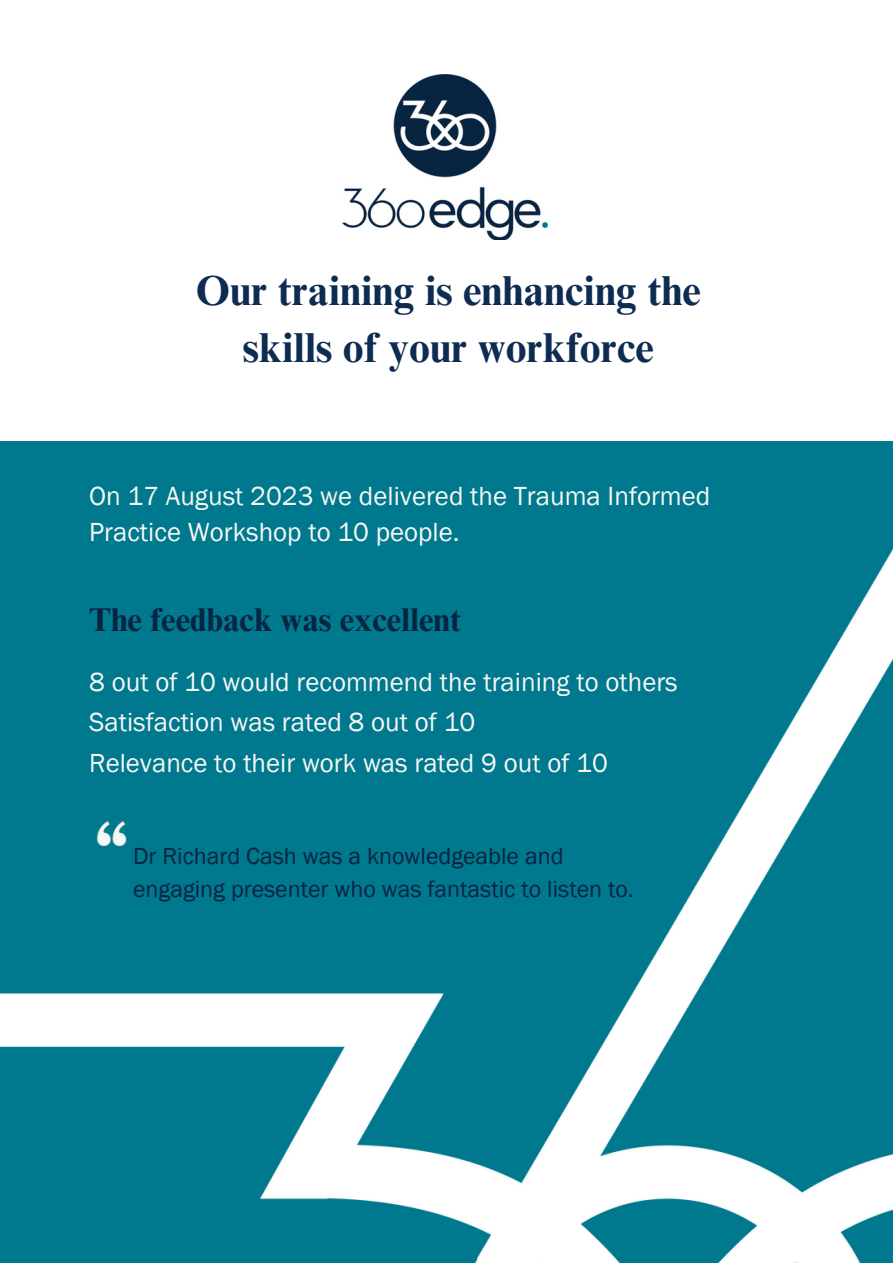
<style>
.page{position:relative;width:893px;height:1264px;background:#fff}
.page>*{position:absolute;margin:0;border:0;box-sizing:border-box;transform-origin:0 0}
.t1{font:700 41.85px/57.3px "Times NRMT Pro";color:#0e2c52;text-align:center}
.t2{font:700 33px "Times NRMT Pro";color:#072441}
.t3{font:27px/36px "Franklin Gothic";color:#f5f7f4}
.t4{font:24px/32.5px "Franklin Gothic";color:#072441}
</style>
<div class="page">
<img style="left:342px;top:75px;width:205px;height:165px">
<img style="left:0;top:441px;width:892px;height:821px">
<img style="left:89px;top:814px;width:56px;height:47px">
<p class="t1" style="left:196px;top:267px;width:506px">Our training is enhancing the skills of your workforce</p>
<p class="t3" style="left:89px;top:477px;width:622px">On 17 August 2023 we delivered the Trauma Informed<br>Practice Workshop to 10 people.</p>
<p class="t2" style="left:89px;top:607px;width:373px">The feedback was excellent</p>
<p class="t3" style="left:89px;top:663px;width:590px">8 out of 10 would recommend the training to others</p>
<p class="t3" style="left:89px;top:703px;width:387px">Satisfaction was rated 8 out of 10</p>
<p class="t3" style="left:89px;top:744px;width:520px">Relevance to their work was rated 9 out of 10</p>
<p class="t4" style="left:133px;top:839px;width:502px">Dr Richard Cash was a knowledgeable and engaging presenter who was fantastic to listen to.</p>
</div>
